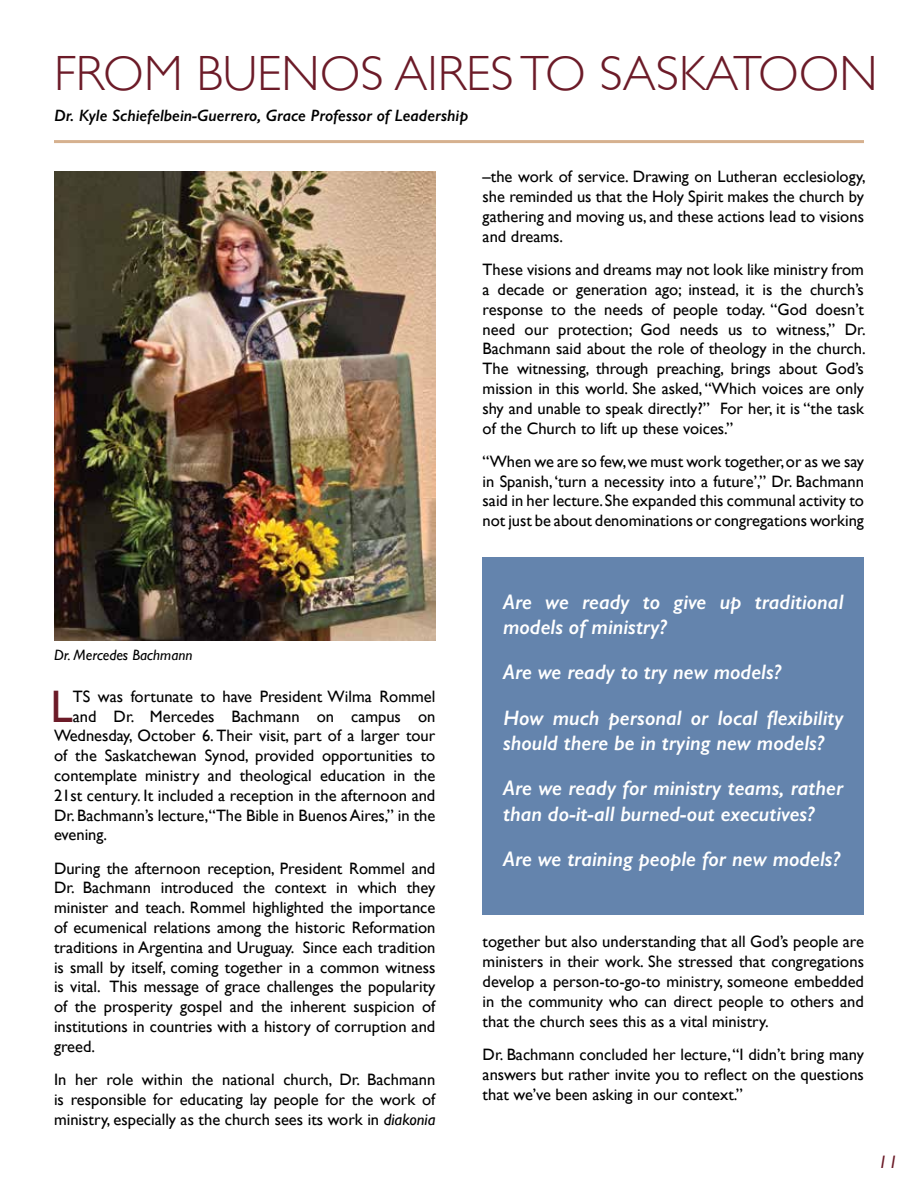
<style>
.page{position:relative;width:918px;height:1188px;background:#fff}
.page>*{position:absolute;margin:0;border:0;box-sizing:border-box;transform-origin:0 0}
.t1{font:300 49.5px "Gill Sans";color:#6c1b28}
.t2{font:45.6px "Gill Sans";color:#6c1b28}
.t3{font:italic 600 21px/45.5px "Gill Sans";color:#fff}
.t4{font:italic 18px "Gill Sans";color:#6c1b28}
.t5{font:16.5px/19.8px "Gill Sans";color:#000;text-align:justify}
.t6{font:italic 600 16.5px "Gill Sans";color:#000}
.t7{font:italic 15px "Gill Sans";color:#000}
.s1{font-style:italic}
</style>
<div class="page">
<img style="left:54px;top:171px;width:381px;height:469px">
<hr style="left:56px;top:140px;width:806px;height:3px;background:#d6b18f">
<div style="left:483px;top:557px;width:381px;height:357px;background:#6484ad"></div>
<h1 class="t1" style="left:54px;top:34px;width:825px">FROM BUENOS AIRES TO SASKATOON</h1>
<p class="t6" style="left:54px;top:106px;width:416px">Dr. Kyle Schiefelbein-Guerrero, Grace Professor of Leadership</p>
<p class="t7" style="left:54px;top:647px;width:140px">Dr. Mercedes Bachmann</p>
<h2 class="t2" style="left:51px;top:679px;width:24px">L</h2>
<p class="t5" style="left:73px;top:686px;width:364px">TS was fortunate to have President Wilma Rommel</p>
<p class="t5" style="left:73px;top:706px;width:364px">and Dr. Mercedes Bachmann on campus on</p>
<p class="t5" style="left:54px;top:726px;width:383px">Wednesday, October 6. Their visit, part of a larger tour</p>
<p class="t5" style="left:54px;top:746px;width:383px">of the Saskatchewan Synod, provided opportunities to</p>
<p class="t5" style="left:54px;top:765px;width:383px">contemplate ministry and theological education in the</p>
<p class="t5" style="left:54px;top:785px;width:383px">21st century. It included a reception in the afternoon and</p>
<p class="t5" style="left:54px;top:805px;width:383px">Dr. Bachmann’s lecture,“The Bible in Buenos Aires,” in the</p>
<p class="t5" style="left:54px;top:825px;width:55px">evening.</p>
<p class="t5" style="left:54px;top:858px;width:383px">During the afternoon reception, President Rommel and Dr. Bachmann introduced the context in which they minister and teach. Rommel highlighted the importance of ecumenical relations among the historic Reformation traditions in Argentina and Uruguay. Since each tradition is small by itself, coming together in a common witness is vital. This message of grace challenges the popularity of the prosperity gospel and the inherent suspicion of institutions in countries with a history of corruption and greed.</p>
<p class="t5" style="left:54px;top:1070px;width:383px">In her role within the national church, Dr. Bachmann is responsible for educating lay people for the work of ministry, especially as the church sees its work in <span class="s1">diakonia</span></p>
<p class="t5" style="left:483px;top:167px;width:385px">–the work of service. Drawing on Lutheran ecclesiology, she reminded us that the Holy Spirit makes the church by gathering and moving us, and these actions lead to visions and dreams.</p>
<p class="t5" style="left:483px;top:260px;width:385px">These visions and dreams may not look like ministry from a decade or generation ago; instead, it is the church’s response to the needs of people today. “God doesn’t need our protection; God needs us to witness,” Dr.<br>Bachmann said about the role of theology in the church.<br>The witnessing, through preaching, brings about God’s mission in this world. She asked, “Which voices are only shy and unable to speak directly?” For her, it is “the task of the Church to lift up these voices.”</p>
<p class="t5" style="left:483px;top:451px;width:383px">“When we are so few, we must work together, or as we say in Spanish, ‘turn a necessity into a future’,” Dr. Bachmann said in her lecture. She expanded this communal activity to not just be about denominations or congregations working</p>
<p class="t3" style="left:503px;top:589px;width:342px;line-height:25.2px">Are we ready to give up traditional models of ministry?</p>
<p class="t3" style="left:503px;top:649px;width:342px">Are we ready to try new models?<br>How much personal or local flexibility</p>
<p class="t3" style="left:503px;top:720px;width:342px">should there be in trying new models?<br>Are we ready for ministry teams, rather</p>
<p class="t3" style="left:503px;top:791px;width:339px">than do-it-all burned-out executives?<br>Are we training people for new models?</p>
<p class="t5" style="left:483px;top:932px;width:383px">together but also understanding that all God’s people are ministers in their work. She stressed that congregations develop a person-to-go-to ministry, someone embedded in the community who can direct people to others and that the church sees this as a vital ministry.</p>
<p class="t5" style="left:483px;top:1044px;width:383px">Dr. Bachmann concluded her lecture, “I didn’t bring many answers but rather invite you to reflect on the questions that we’ve been asking in our context.”</p>
<p class="t4" style="left:878px;top:1151px;width:21px">11</p>
</div>
